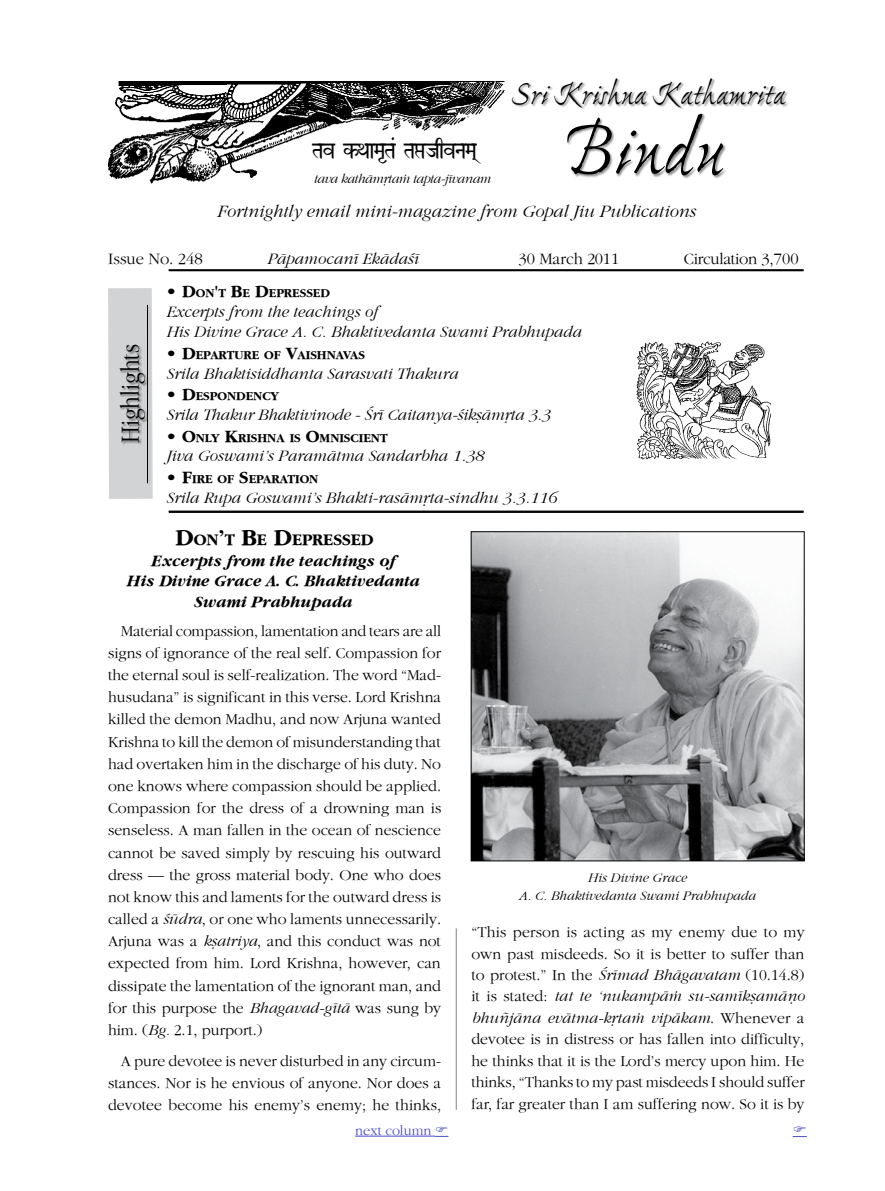
<style>
.page{position:relative;width:885px;height:1191px;background:#fff}
.page>*{position:absolute;margin:0;border:0;box-sizing:border-box;transform-origin:0 0}
.t1{font:81px "Ex Ponto";letter-spacing:-.005em;color:#000}
.t2{font:33.9px "Ex Ponto";letter-spacing:-.01em;color:#000}
.t3{font:27px "Rama Garamond Plus";color:#000;scale:.84 1}
.t4{font:italic 18px "Rama Garamond Plus";color:#000}
.t5{font:18px "Radha Deva Normal A";letter-spacing:-.03em;color:#000}
.t6{font:700 16.8px "Rama Garamond Plus";color:#000}
.t7{font:italic 16.5px/19.8px "Rama Garamond Plus";color:#000}
.t8{font:italic 700 16.5px/20.7px "Rama Garamond Plus";color:#000;text-align:center}
.t9{font:16.5px "Rama Garamond Plus";color:#000}
.t10{font:16.5px "Rama Garamond Plus";letter-spacing:-.02em;color:#000}
.t11{font:15.75px/22.2px "Rama Garamond Plus";color:#000;text-align:justify}
.t12{font:14.25px "Rama Garamond Plus";color:#494cc9}
.t13{font:italic 13.5px/18px "Rama Garamond Plus";color:#000;text-align:center}
.t14{font:italic 13.5px "Rama Garamond Plus";letter-spacing:-.03em;color:#000}
.t15{font:700 12.6px "Rama Garamond Plus";color:#000}
.s1{font-style:inherit}
.s2{font-size:18px}
.s3{font-size:24px}
.s4{font-style:italic}
</style>
<div class="page">
<img style="left:108px;top:81px;width:396px;height:102px">
<div style="left:512px;top:79px;width:277px;height:31px;background:#000;opacity:.45"></div>
<div style="left:567px;top:114px;width:159px;height:65px;background:#000;opacity:.45"></div>
<hr style="left:456px;top:928px;width:1px;height:181px;background:#808285">
<hr style="left:169px;top:269px;width:634px;height:1px;background:#000">
<hr style="left:169px;top:270px;width:634px;height:1px;background:#000">
<hr style="left:169px;top:512px;width:634px;height:1px;background:#000">
<hr style="left:169px;top:511px;width:634px;height:1px;background:#000">
<svg style="left:108px;top:288px;width:45px;height:211px"></svg>
<div style="left:120px;top:344px;width:28px;height:101px;background:#000;opacity:.45"></div>
<hr style="left:147px;top:304px;width:4px;height:182px;background:#c9cbcc">
<hr style="left:147px;top:305px;width:1px;height:178px;background:#000">
<hr style="left:355px;top:1135px;width:80px;height:1px;background:#494cc9">
<img style="left:473px;top:533px;width:329px;height:326px">
<div style="left:471px;top:531px;width:333px;height:330px;border:1px solid #000"></div>
<img style="left:636px;top:341px;width:134px;height:119px">
<svg style="left:435px;top:1135px;width:13px;height:2px"></svg>
<svg style="left:792px;top:1136px;width:14px;height:1px"></svg>
<p class="t5" style="left:312px;top:136px;width:166px">TAV K QAAMA*TA&amp; TAÁJAQVNAMA(</p>
<p class="t14" style="left:313px;top:171px;width:178px">tava kathämåtaà tapta-jévanam</p>
<h2 class="t2" style="left:512px;top:77px;width:275px">Sri Krishna Kathamrita</h2>
<h1 class="t1" style="left:563px;top:109px;width:163px">Bindu</h1>
<p class="t4" style="left:216px;top:201px;width:480px">Fortnightly email mini-magazine from Gopal Jiu Publications</p>
<p class="t9" style="left:108px;top:249px;width:96px">Issue No. 248</p>
<p class="t7" style="left:267px;top:248px;width:153px">Päpamocané Ekädaçé</p>
<p class="t9" style="left:518px;top:249px;width:102px">30 March 2011</p>
<p class="t10" style="left:683px;top:249px;width:116px">Circulation <span class="s1">3,700</span></p>
<h3 class="t3" style="left:115px;top:443px;width:119px;rotate:-90deg">Highlights</h3>
<p class="t15" style="left:166px;top:286px;width:165px"><span class="s2">• D</span>ON<span class="s2">'</span>T <span class="s2">B</span>E <span class="s2">D</span>EPRESSED</p>
<p class="t7" style="left:166px;top:302px;width:416px">Excerpts from the teachings of<br>His Divine Grace A. C. Bhaktivedanta Swami Prabhupada</p>
<p class="t15" style="left:166px;top:348px;width:201px"><span class="s2">• D</span>EPARTURE OF <span class="s2">V</span>AISHNAVAS</p>
<p class="t7" style="left:166px;top:363px;width:293px">Srila Bhaktisiddhanta Sarasvati Thakura</p>
<p class="t15" style="left:166px;top:389px;width:115px"><span class="s2">• D</span>ESPONDENCY</p>
<p class="t7" style="left:166px;top:405px;width:386px">Srila Thakur Bhaktivinode - Çré Caitanya-çikñämåta 3.3</p>
<p class="t15" style="left:166px;top:430px;width:223px"><span class="s2">• O</span>NLY <span class="s2">K</span>RISHNA IS <span class="s2">O</span>MNISCIENT</p>
<p class="t7" style="left:166px;top:446px;width:319px">Jiva Goswami’s Paramätma Sandarbha 1.38</p>
<p class="t15" style="left:166px;top:472px;width:154px"><span class="s2">• F</span>IRE OF <span class="s2">S</span>EPARATION</p>
<p class="t7" style="left:166px;top:487px;width:392px">Srila Rupa Goswami’s Bhakti-rasämåta-sindhu 3.3.116</p>
<p class="t6" style="left:175px;top:530px;width:199px"><span class="s3">D</span>ON<span class="s3">’</span>T <span class="s3">B</span>E <span class="s3">D</span>EPRESSED</p>
<p class="t8" style="left:128px;top:550px;width:295px">Excerpts from the teachings of<br>His Divine Grace A. C. Bhaktivedanta<br>Swami Prabhupada</p>
<p class="t11" style="left:108px;top:619px;width:335px;text-indent:13px">Material compassion, lamentation and tears are all signs of ignorance of the real self. Compassion for the eternal soul is self-realization. The word “Mad&shy;husudana” is significant in this verse. Lord Krishna killed the demon Madhu, and now Arjuna wanted Krishna to kill the demon of misunderstanding that had overtaken him in the discharge of his duty. No one knows where compassion should be applied.<br>Compassion for the dress of a drowning man is senseless. A man fallen in the ocean of nescience cannot be saved simply by rescuing his outward dress — the gross material body. One who does not know this and laments for the outward dress is called a <span class="s4">çüdra</span>, or one who laments unnecessarily.<br>Arjuna was a <span class="s4">kñatriya</span>, and this conduct was not expected from him. Lord Krishna, however, can dissipate the lamentation of the ignorant man, and for this purpose the <span class="s4">Bhagavad-gétä</span> was sung by him. (<span class="s4">Bg.</span> 2.1, purport.)</p>
<p class="t11" style="left:108px;top:1049px;width:334px;text-indent:13px">A pure devotee is never disturbed in any circum&shy;stances. Nor is he envious of anyone. Nor does a devotee become his enemy’s enemy; he thinks,</p>
<p class="t12" style="left:355px;top:1122px;width:78px">next column</p>
<p class="t13" style="left:518px;top:868px;width:238px">His Divine Grace<br>A. C. Bhaktivedanta Swami Prabhupada</p>
<p class="t11" style="left:471px;top:921px;width:335px;line-height:21.5px">“This person is acting as my enemy due to my own past misdeeds. So it is better to suffer than to protest.” In the <span class="s4">Çrémad Bhägavatam</span> (10.14.8) it is stated: <span class="s4">tat te ‘nukampäà su-samékñamäëo bhuïjäna evätma-kåtaà vipäkam</span>. Whenever a devotee is in distress or has fallen into difficulty, he thinks that it is the Lord’s mercy upon him. He thinks, “Thanks to my past misdeeds I should suffer far, far greater than I am suffering now. So it is by</p>
</div>
